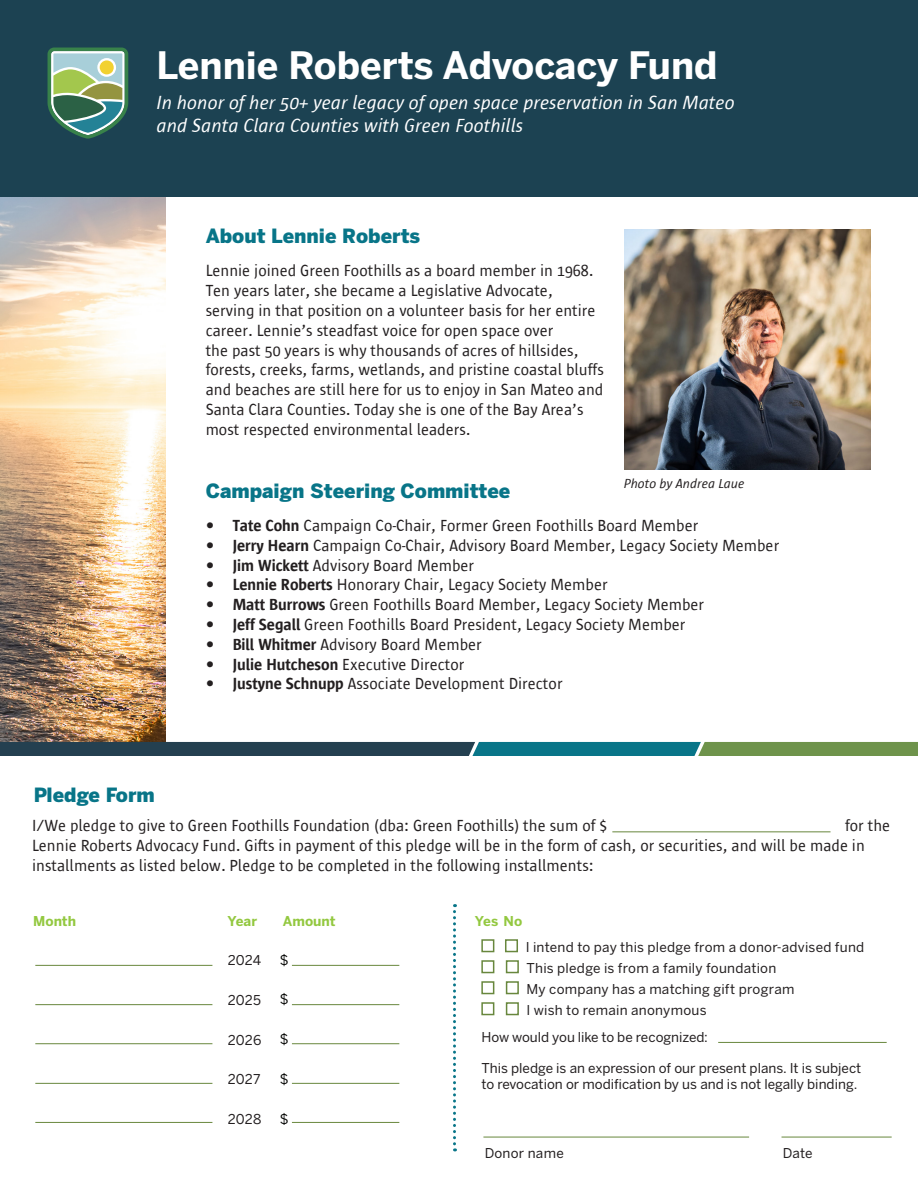
<style>
.page{position:relative;width:918px;height:1188px;background:#fff}
.page>*{position:absolute;margin:0;border:0;box-sizing:border-box;transform-origin:0 0}
.t1{font:700 37.5px "Benton Sans";color:#fff}
.t2{font:italic 19.5px/23.4px "Sun Sans";color:#fff}
.t3{font:900 19.5px "Benton Sans";color:#087588}
.t4{font:16.5px/19.8px "Sun Sans";color:#231f20}
.t5{font:13.5px/21px "Benton Sans";letter-spacing:.005em;color:#231f20}
.t6{font:700 13.5px "Benton Sans";color:#93c840}
.t7{font:italic 13.5px "Sun Sans";color:#231f20}
.t8{font:13.5px "Benton Sans";color:#040503}
.s1{font-weight:600}
</style>
<div class="page">
<img style="left:0;top:197px;width:165px;height:545px">
<img style="left:624px;top:230px;width:246px;height:240px">
<div style="left:0;top:0;width:918px;height:197px;background:#1c4252"></div>
<svg style="left:48px;top:48px;width:80px;height:91px;background:#7aa186"></svg>
<svg style="left:453px;top:904px;width:3px;height:247px"></svg>
<div style="left:481px;top:939px;width:13px;height:13px;border:2px solid #68873d"></div>
<div style="left:505px;top:939px;width:13px;height:13px;border:2px solid #68873d"></div>
<div style="left:481px;top:960px;width:13px;height:13px;border:2px solid #68873d"></div>
<div style="left:506px;top:960px;width:13px;height:13px;border:2px solid #68873d"></div>
<div style="left:481px;top:981px;width:13px;height:13px;border:2px solid #68873d"></div>
<div style="left:506px;top:981px;width:13px;height:13px;border:2px solid #68873d"></div>
<div style="left:481px;top:1002px;width:13px;height:13px;border:2px solid #68873d"></div>
<div style="left:506px;top:1002px;width:13px;height:13px;border:2px solid #68873d"></div>
<hr style="left:35px;top:965px;width:177px;height:1px;background:#68873d">
<hr style="left:612px;top:831px;width:219px;height:1px;background:#68873d">
<hr style="left:483px;top:1137px;width:266px;height:1px;background:#68873d">
<hr style="left:718px;top:1042px;width:169px;height:1px;background:#68873d">
<hr style="left:782px;top:1137px;width:110px;height:1px;background:#68873d">
<hr style="left:292px;top:965px;width:107px;height:1px;background:#68873d">
<hr style="left:35px;top:1004px;width:177px;height:1px;background:#68873d">
<hr style="left:292px;top:1004px;width:107px;height:1px;background:#68873d">
<hr style="left:35px;top:1043px;width:177px;height:1px;background:#68873d">
<hr style="left:292px;top:1043px;width:107px;height:1px;background:#68873d">
<hr style="left:35px;top:1083px;width:177px;height:1px;background:#68873d">
<hr style="left:292px;top:1083px;width:107px;height:1px;background:#68873d">
<hr style="left:35px;top:1122px;width:177px;height:1px;background:#68873d">
<hr style="left:292px;top:1122px;width:107px;height:1px;background:#68873d">
<svg style="left:0;top:742px;width:918px;height:14px;background:#30615d"></svg>
<p class="t1" style="left:157px;top:43px;width:562px">Lennie Roberts Advocacy Fund</p>
<p class="t2" style="left:157px;top:91px;width:580px">In honor of her 50+ year legacy of open space preservation in San Mateo and Santa Clara Counties with Green Foothills</p>
<p class="t3" style="left:206px;top:224px;width:216px">About Lennie Roberts</p>
<p class="t4" style="left:206px;top:261px;width:400px">Lennie joined Green Foothills as a board member in 1968.<br>Ten years later, she became a Legislative Advocate, serving in that position on a volunteer basis for her entire career. Lennie’s steadfast voice for open space over<br>the past 50 years is why thousands of acres of hillsides, forests, creeks, farms, wetlands, and pristine coastal bluffs and beaches are still here for us to enjoy in San Mateo and Santa Clara Counties. Today she is one of the Bay Area’s most respected environmental leaders.</p>
<p class="t3" style="left:33px;top:783px;width:123px">Pledge Form</p>
<p class="t7" style="left:624px;top:476px;width:122px">Photo by Andrea Laue</p>
<p class="t3" style="left:206px;top:479px;width:306px">Campaign Steering Committee</p>
<p class="t4" style="left:206px;top:516px;width:494px"><span class="s1">• Tate Cohn</span> Campaign Co-Chair, Former Green Foothills Board Member</p>
<p class="t4" style="left:206px;top:536px;width:575px"><span class="s1">• Jerry Hearn</span> Campaign Co-Chair, Advisory Board Member, Legacy Society Member</p>
<p class="t4" style="left:206px;top:555px;width:270px"><span class="s1">• Jim Wickett</span> Advisory Board Member</p>
<p class="t4" style="left:206px;top:575px;width:404px"><span class="s1">• Lennie Roberts</span> Honorary Chair, Legacy Society Member</p>
<p class="t4" style="left:206px;top:595px;width:500px"><span class="s1">• Matt Burrows</span> Green Foothills Board Member, Legacy Society Member</p>
<p class="t4" style="left:206px;top:615px;width:481px"><span class="s1">• Jeff Segall</span> Green Foothills Board President, Legacy Society Member</p>
<p class="t4" style="left:206px;top:635px;width:278px"><span class="s1">• Bill Whitmer</span> Advisory Board Member</p>
<p class="t4" style="left:206px;top:654px;width:260px"><span class="s1">• Julie Hutcheson</span> Executive Director</p>
<p class="t4" style="left:206px;top:674px;width:358px"><span class="s1">• Justyne Schnupp</span> Associate Development Director</p>
<p class="t4" style="left:32px;top:816px;width:577px">I/We pledge to give to Green Foothills Foundation (dba: Green Foothills) the sum of $</p>
<p class="t4" style="left:32px;top:816px;width:860px;text-indent:813px">for the<br>Lennie Roberts Advocacy Fund. Gifts in payment of this pledge will be in the form of cash, or securities, and will be made in installments as listed below. Pledge to be completed in the following installments:</p>
<p class="t6" style="left:33px;top:913px;width:44px">Month</p>
<p class="t6" style="left:228px;top:913px;width:31px">Year</p>
<p class="t6" style="left:283px;top:913px;width:54px">Amount</p>
<p class="t6" style="left:475px;top:913px;width:49px">Yes No</p>
<p class="t5" style="left:228px;top:950px;width:35px">2024</p>
<p class="t5" style="left:228px;top:989px;width:35px">2025</p>
<p class="t5" style="left:228px;top:1029px;width:35px">2026</p>
<p class="t5" style="left:228px;top:1069px;width:34px">2027</p>
<p class="t5" style="left:228px;top:1109px;width:35px">2028</p>
<p class="t5" style="left:485px;top:1143px;width:81px">Donor name</p>
<p class="t5" style="left:783px;top:1143px;width:32px">Date</p>
<p class="t5" style="left:526px;top:937px;width:340px">I intend to pay this pledge from a donor-advised fund This pledge is from a family foundation<br>My company has a matching gift program<br>I wish to remain anonymous</p>
<p class="t8" style="left:280px;top:952px;width:10px">$</p>
<p class="t8" style="left:280px;top:991px;width:10px">$</p>
<p class="t8" style="left:280px;top:1031px;width:10px">$</p>
<p class="t8" style="left:280px;top:1071px;width:10px">$</p>
<p class="t8" style="left:280px;top:1111px;width:10px">$</p>
<p class="t5" style="left:481px;top:1026px;width:228px">How would you like to be recognized:</p>
<p class="t5" style="left:481px;top:1060px;width:382px;line-height:16.5px">This pledge is an expression of our present plans. It is subject to revocation or modification by us and is not legally binding.</p>
</div>
